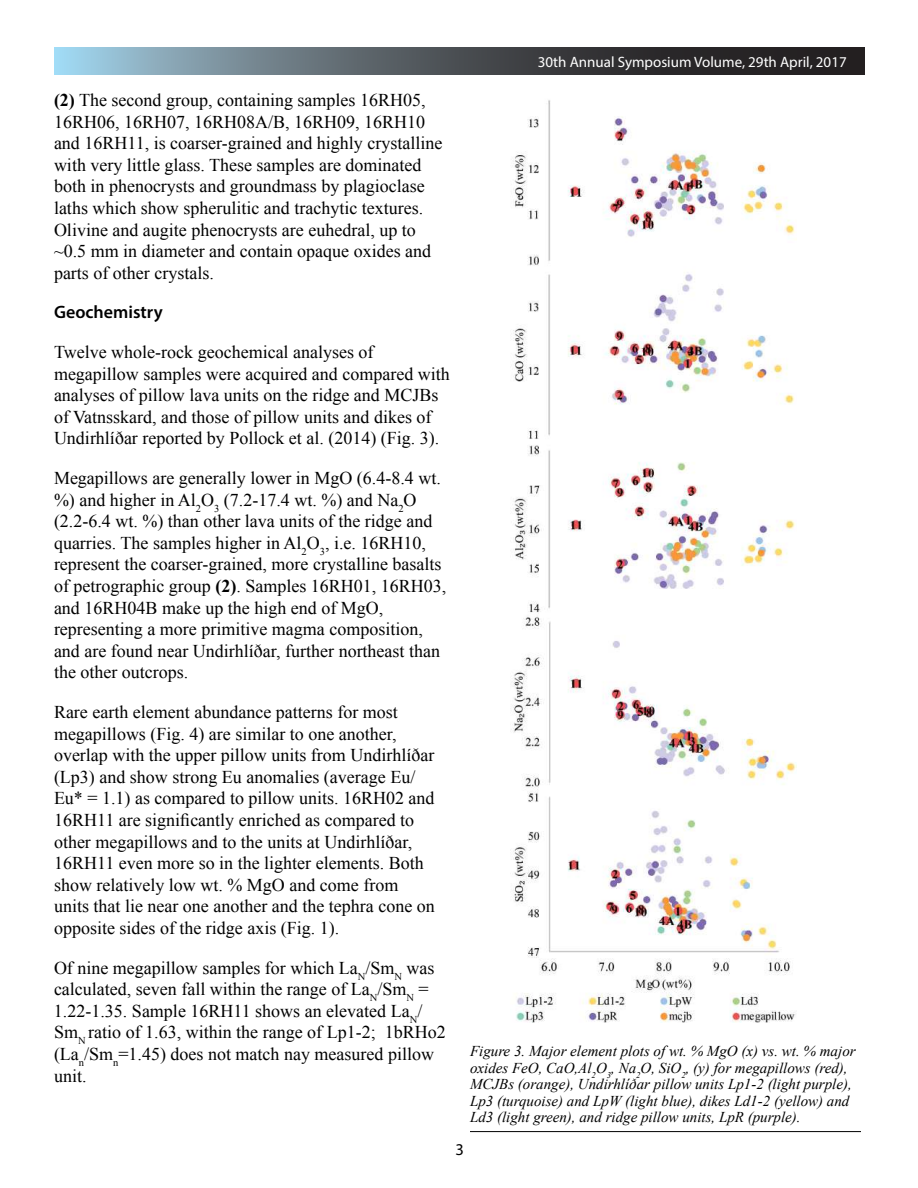
<style>
.page{position:relative;width:918px;height:1188px;background:#fff}
.page>*{position:absolute;margin:0;border:0;box-sizing:border-box;transform-origin:0 0}
.t1{font:18px/21.6px "Times New Roman";color:#000}
.t2{font:600 18px "Myriad Pro";color:#000}
.t3{font:16.5px "Myriad Pro";color:#000}
.t4{font:italic 15px/16.5px "Times New Roman";color:#000}
.t5{font:15px "Myriad Pro";color:#fff}
.s1{font-weight:700}
</style>
<div class="page">
<img style="left:55px;top:48px;width:810px;height:26px">
<img style="left:511px;top:100px;width:285px;height:922px">
<hr style="left:470px;top:1131px;width:391px;height:1px;background:#000">
<p class="t1" style="left:54px;top:89px;width:390px"><span class="s1">(2)</span> The second group, containing samples 16RH05, 16RH06, 16RH07, 16RH08A/B, 16RH09, 16RH10 and 16RH11, is coarser-grained and highly crystalline with very little glass. These samples are dominated both in phenocrysts and groundmass by plagioclase laths which show spherulitic and trachytic textures.<br>Olivine and augite phenocrysts are euhedral, up to ~0.5 mm in diameter and contain opaque oxides and parts of other crystals.</p>
<p class="t2" style="left:54px;top:306px;width:110px">Geochemistry</p>
<p class="t1" style="left:54px;top:341px;width:397px">Twelve whole-rock geochemical analyses of megapillow samples were acquired and compared with analyses of pillow lava units on the ridge and MCJBs of Vatnsskard, and those of pillow units and dikes of Undirhlíðar reported by Pollock et al. (2014) (Fig. 3).</p>
<p class="t1" style="left:54px;top:467px;width:394px">Megapillows are generally lower in MgO (6.4-8.4 wt. %) and higher in Al<sub>2</sub>O<sub>3</sub> (7.2-17.4 wt. %) and Na<sub>2</sub>O (2.2-6.4 wt. %) than other lava units of the ridge and quarries. The samples higher in Al<sub>2</sub>O<sub>3</sub>, i.e. 16RH10, represent the coarser-grained, more crystalline basalts of petrographic group <span class="s1">(2)</span>. Samples 16RH01, 16RH03, and 16RH04B make up the high end of MgO, representing a more primitive magma composition, and are found near Undirhlíðar, further northeast than the other outcrops.</p>
<p class="t1" style="left:54px;top:701px;width:382px">Rare earth element abundance patterns for most megapillows (Fig. 4) are similar to one another, overlap with the upper pillow units from Undirhlíðar (Lp3) and show strong Eu anomalies (average Eu/ Eu* = 1.1) as compared to pillow units. 16RH02 and 16RH11 are significantly enriched as compared to other megapillows and to the units at Undirhlíðar, 16RH11 even more so in the lighter elements. Both show relatively low wt. % MgO and come from units that lie near one another and the tephra cone on opposite sides of the ridge axis (Fig. 1).</p>
<p class="t1" style="left:54px;top:959px;width:393px">Of nine megapillow samples for which La<sub>N</sub>/Sm<sub>N</sub> was calculated, seven fall within the range of La<sub>N</sub>/Sm<sub>N</sub> = 1.22-1.35. Sample 16RH11 shows an elevated La<sub>N</sub>/ Sm<sub>N</sub> ratio of 1.63, within the range of Lp1-2; 1bRHo2 (La<sub>n</sub>/Sm<sub>n</sub>=1.45) does not match nay measured pillow unit.</p>
<p class="t5" style="left:538px;top:56px;width:310px">30th Annual Symposium Volume, 29th April, 2017</p>
<p class="t4" style="left:470px;top:1043px;width:387px">Figure 3. Major element plots of wt. % MgO (x) vs. wt. % major oxides FeO, CaO,Al<sub>2</sub>O<sub>3</sub>, Na<sub>2</sub>O, SiO<sub>2</sub>, (y) for megapillows (red), MCJBs (orange), Undirhlíðar pillow units Lp1-2 (light purple), Lp3 (turquoise) and LpW (light blue), dikes Ld1-2 (yellow) and Ld3 (light green), and ridge pillow units, LpR (purple).</p>
<p class="t3" style="left:456px;top:1144px;width:10px">3</p>
</div>
